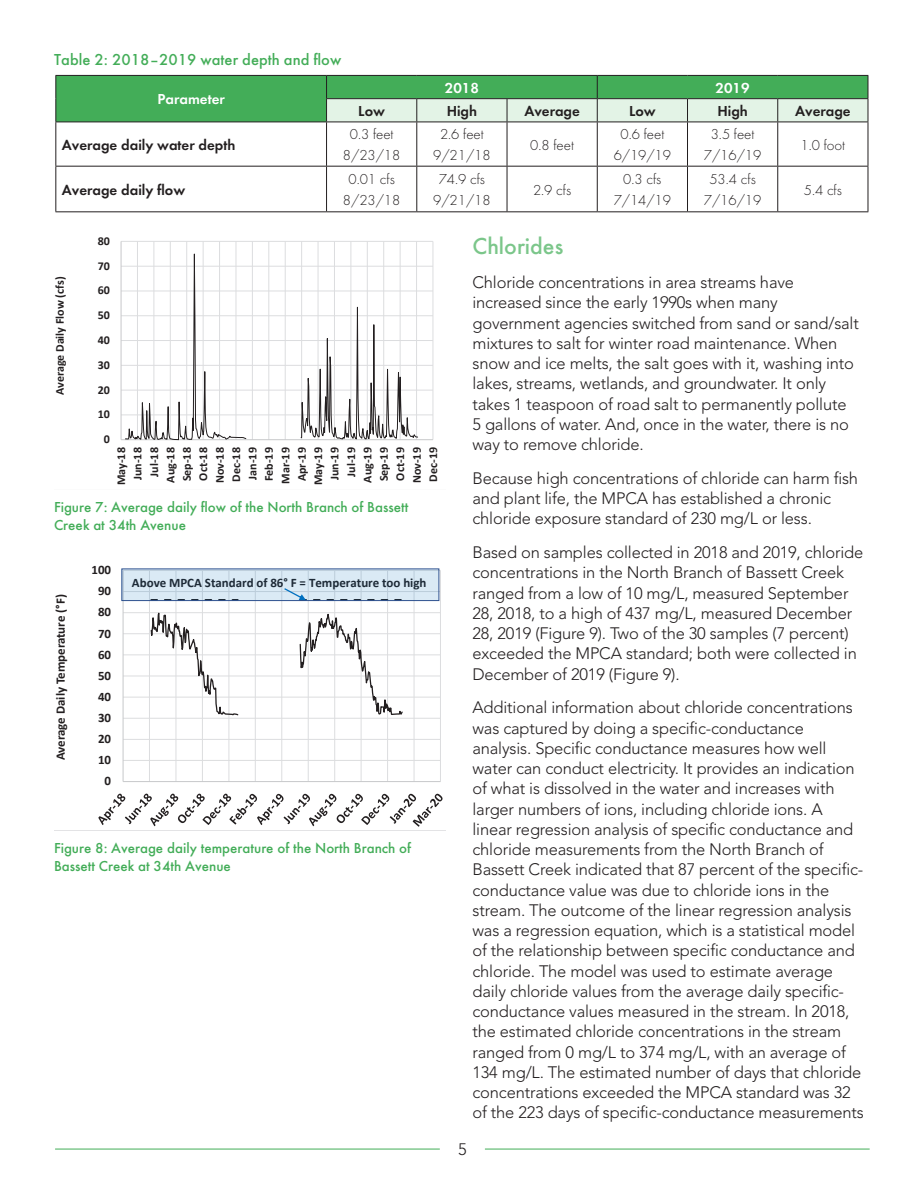
<style>
.page{position:relative;width:918px;height:1188px;background:#fff}
.page>*{position:absolute;margin:0;border:0;box-sizing:border-box;transform-origin:0 0}
.t1{font:500 24px "Futura TOT";color:#7bc68a}
.t2{font:300 16.5px/20.2px "Avenir LT Std";letter-spacing:-.01em;color:#231f20}
.t3{font:500 16.5px "Futura TOT";color:#43ad58}
.t4{font:500 15px/18px "Futura TOT";color:#43ad58}
.t5{font:300 15px/21px "Futura TOT";color:#231f20;text-align:center}
.t6{font:15px "Futura TOT Dem";color:#231f20}
.t7{font:15px "Futura TOT Dem";color:#fff}
.t8{font:700 12.9px "Calibri";color:#231f20}
.t9{font:700 12px/16.4px "Calibri";color:#231f20;text-align:right}
</style>
<div class="page">
<hr style="left:55px;top:1149px;width:385px;height:1px;background:#43ad58">
<hr style="left:485px;top:1149px;width:385px;height:1px;background:#43ad58">
<svg style="left:55px;top:75px;width:814px;height:47px;background:#73bb81"></svg>
<hr style="left:55px;top:122px;width:272px;height:1px;background:#231f20">
<hr style="left:55px;top:122px;width:1px;height:44px;background:#231f20">
<hr style="left:327px;top:122px;width:90px;height:1px;background:#231f20">
<hr style="left:326px;top:122px;width:1px;height:44px;background:#231f20">
<hr style="left:417px;top:122px;width:90px;height:1px;background:#231f20">
<hr style="left:416px;top:122px;width:1px;height:44px;background:#231f20">
<hr style="left:507px;top:122px;width:90px;height:1px;background:#231f20">
<hr style="left:507px;top:122px;width:1px;height:44px;background:#231f20">
<hr style="left:597px;top:122px;width:91px;height:1px;background:#231f20">
<hr style="left:597px;top:122px;width:1px;height:44px;background:#231f20">
<hr style="left:688px;top:122px;width:90px;height:1px;background:#231f20">
<hr style="left:687px;top:122px;width:1px;height:44px;background:#231f20">
<hr style="left:778px;top:122px;width:90px;height:1px;background:#231f20">
<hr style="left:777px;top:122px;width:1px;height:44px;background:#231f20">
<hr style="left:868px;top:122px;width:1px;height:44px;background:#231f20">
<hr style="left:55px;top:166px;width:272px;height:1px;background:#231f20">
<hr style="left:55px;top:167px;width:1px;height:44px;background:#231f20">
<hr style="left:417px;top:166px;width:90px;height:1px;background:#231f20">
<hr style="left:507px;top:166px;width:90px;height:1px;background:#231f20">
<hr style="left:507px;top:167px;width:1px;height:44px;background:#231f20">
<hr style="left:597px;top:166px;width:91px;height:1px;background:#231f20">
<hr style="left:597px;top:167px;width:1px;height:44px;background:#231f20">
<hr style="left:688px;top:166px;width:90px;height:1px;background:#231f20">
<hr style="left:687px;top:167px;width:1px;height:44px;background:#231f20">
<hr style="left:778px;top:166px;width:90px;height:1px;background:#231f20">
<hr style="left:777px;top:167px;width:1px;height:44px;background:#231f20">
<hr style="left:868px;top:167px;width:1px;height:44px;background:#231f20">
<hr style="left:55px;top:211px;width:272px;height:1px;background:#231f20">
<hr style="left:417px;top:211px;width:90px;height:1px;background:#231f20">
<hr style="left:507px;top:211px;width:90px;height:1px;background:#231f20">
<hr style="left:597px;top:211px;width:91px;height:1px;background:#231f20">
<hr style="left:688px;top:211px;width:90px;height:1px;background:#231f20">
<hr style="left:778px;top:211px;width:90px;height:1px;background:#231f20">
<svg style="left:124px;top:130px;width:295px;height:83px"></svg>
<svg style="left:120px;top:241px;width:314px;height:200px"></svg>
<svg style="left:98px;top:568px;width:345px;height:259px"></svg>
<div style="left:122px;top:569px;width:317px;height:32px;background:#0070c0;opacity:.15"></div>
<svg style="left:150px;top:588px;width:254px;height:140px"></svg>
<p class="t3" style="left:54px;top:49px;width:289px">Table 2: 2018–2019 water depth and flow</p>
<p class="t7" style="left:157px;top:90px;width:69px">Parameter</p>
<p class="t7" style="left:445px;top:79px;width:36px">2018</p>
<p class="t7" style="left:716px;top:79px;width:36px">2019</p>
<p class="t6" style="left:358px;top:102px;width:28px">Low</p>
<p class="t6" style="left:447px;top:102px;width:32px">High</p>
<p class="t6" style="left:524px;top:102px;width:57px">Average</p>
<p class="t6" style="left:629px;top:102px;width:28px">Low</p>
<p class="t6" style="left:717px;top:102px;width:32px">High</p>
<p class="t6" style="left:795px;top:102px;width:57px">Average</p>
<p class="t6" style="left:62px;top:136px;width:175px">Average daily water depth</p>
<p class="t5" style="left:343px;top:124px;width:59px">0.3 feet<br>8/23/18</p>
<p class="t5" style="left:433px;top:124px;width:59px">2.6 feet<br>9/21/18</p>
<p class="t5" style="left:530px;top:134px;width:45px">0.8 feet</p>
<p class="t5" style="left:614px;top:124px;width:59px">0.6 feet<br>6/19/19</p>
<p class="t5" style="left:704px;top:124px;width:59px">3.5 feet<br>7/16/19</p>
<p class="t5" style="left:801px;top:134px;width:46px">1.0 foot</p>
<p class="t6" style="left:62px;top:181px;width:125px">Average daily flow</p>
<p class="t5" style="left:343px;top:169px;width:59px">0.01 cfs<br>8/23/18</p>
<p class="t5" style="left:433px;top:169px;width:59px">74.9 cfs<br>9/21/18</p>
<p class="t5" style="left:533px;top:179px;width:40px">2.9 cfs</p>
<p class="t5" style="left:614px;top:169px;width:59px">0.3 cfs<br>7/14/19</p>
<p class="t5" style="left:704px;top:169px;width:59px">53.4 cfs<br>7/16/19</p>
<p class="t5" style="left:804px;top:179px;width:40px">5.4 cfs</p>
<p class="t9" style="left:98px;top:233px;width:14px">80</p>
<p class="t9" style="left:51px;top:395px;width:120px;rotate:-90deg">Average Daily Flow (cfs)</p>
<p class="t9" style="left:98px;top:257px;width:14px">70</p>
<p class="t9" style="left:98px;top:282px;width:14px">60</p>
<p class="t9" style="left:98px;top:307px;width:14px">50</p>
<p class="t9" style="left:98px;top:332px;width:14px">40</p>
<p class="t9" style="left:98px;top:357px;width:14px">30</p>
<p class="t9" style="left:98px;top:381px;width:14px">20</p>
<p class="t9" style="left:98px;top:406px;width:14px">10</p>
<p class="t9" style="left:104px;top:431px;width:8px">0</p>
<p class="t9" style="left:113px;top:485px;width:40px;rotate:-90deg">May-18<br>Jun-18<br>Jul-18<br>Aug-18<br>Sep-18<br>Oct-18<br>Nov-18<br>Dec-18<br>Jan-19<br>Feb-19<br>Mar-19<br>Apr-19<br>May-19<br>Jun-19<br>Jul-19<br>Aug-19<br>Sep-19<br>Oct-19<br>Nov-19<br>Dec-19</p>
<p class="t4" style="left:54px;top:498px;width:356px">Figure 7: Average daily flow of the North Branch of Bassett<br>Creek at 34th Avenue</p>
<p class="t8" style="left:51px;top:760px;width:167px;rotate:-90deg">Average Daily Temperature (°F)</p>
<p class="t8" style="left:92px;top:561px;width:21px">100</p>
<p class="t8" style="left:98px;top:582px;width:15px">90</p>
<p class="t8" style="left:98px;top:603px;width:15px">80</p>
<p class="t8" style="left:98px;top:624px;width:15px">70</p>
<p class="t8" style="left:98px;top:645px;width:15px">60</p>
<p class="t8" style="left:98px;top:666px;width:15px">50</p>
<p class="t8" style="left:98px;top:687px;width:15px">40</p>
<p class="t8" style="left:98px;top:709px;width:15px">30</p>
<p class="t8" style="left:98px;top:730px;width:15px">20</p>
<p class="t8" style="left:98px;top:751px;width:15px">10</p>
<p class="t8" style="left:105px;top:772px;width:8px">0</p>
<p class="t8" style="left:132px;top:574px;width:296px">Above MPCA Standard of 86° F = Temperature too high</p>
<p class="t4" style="left:54px;top:839px;width:359px">Figure 8: Average daily temperature of the North Branch of<br>Bassett Creek at 34th Avenue</p>
<p class="t1" style="left:472px;top:232px;width:92px">Chlorides</p>
<p class="t2" style="left:472px;top:272px;width:388px">Chloride concentrations in area streams have increased since the early 1990s when many government agencies switched from sand or sand/salt mixtures to salt for winter road maintenance. When snow and ice melts, the salt goes with it, washing into lakes, streams, wetlands, and groundwater. It only takes 1 teaspoon of road salt to permanently pollute 5 gallons of water. And, once in the water, there is no way to remove chloride.</p>
<p class="t2" style="left:472px;top:468px;width:387px">Because high concentrations of chloride can harm fish and plant life, the MPCA has established a chronic chloride exposure standard of 230 mg/L or less.</p>
<p class="t2" style="left:472px;top:542px;width:392px">Based on samples collected in 2018 and 2019, chloride concentrations in the North Branch of Bassett Creek ranged from a low of 10 mg/L, measured September 28, 2018, to a high of 437 mg/L, measured December 28, 2019 (Figure 9). Two of the 30 samples (7 percent) exceeded the MPCA standard; both were collected in December of 2019 (Figure 9).</p>
<p class="t2" style="left:472px;top:698px;width:393px">Additional information about chloride concentrations was captured by doing a specific-conductance analysis. Specific conductance measures how well water can conduct electricity. It provides an indication of what is dissolved in the water and increases with larger numbers of ions, including chloride ions. A linear regression analysis of specific conductance and chloride measurements from the North Branch of Bassett Creek indicated that 87 percent of the specific&shy;conductance value was due to chloride ions in the stream. The outcome of the linear regression analysis was a regression equation, which is a statistical model of the relationship between specific conductance and chloride. The model was used to estimate average daily chloride values from the average daily specific&shy;conductance values measured in the stream. In 2018, the estimated chloride concentrations in the stream ranged from 0 mg/L to 374 mg/L, with an average of 134 mg/L. The estimated number of days that chloride concentrations exceeded the MPCA standard was 32 of the 223 days of specific-conductance measurements</p>
<p class="t2" style="left:458px;top:1139px;width:10px">5</p>
</div>
